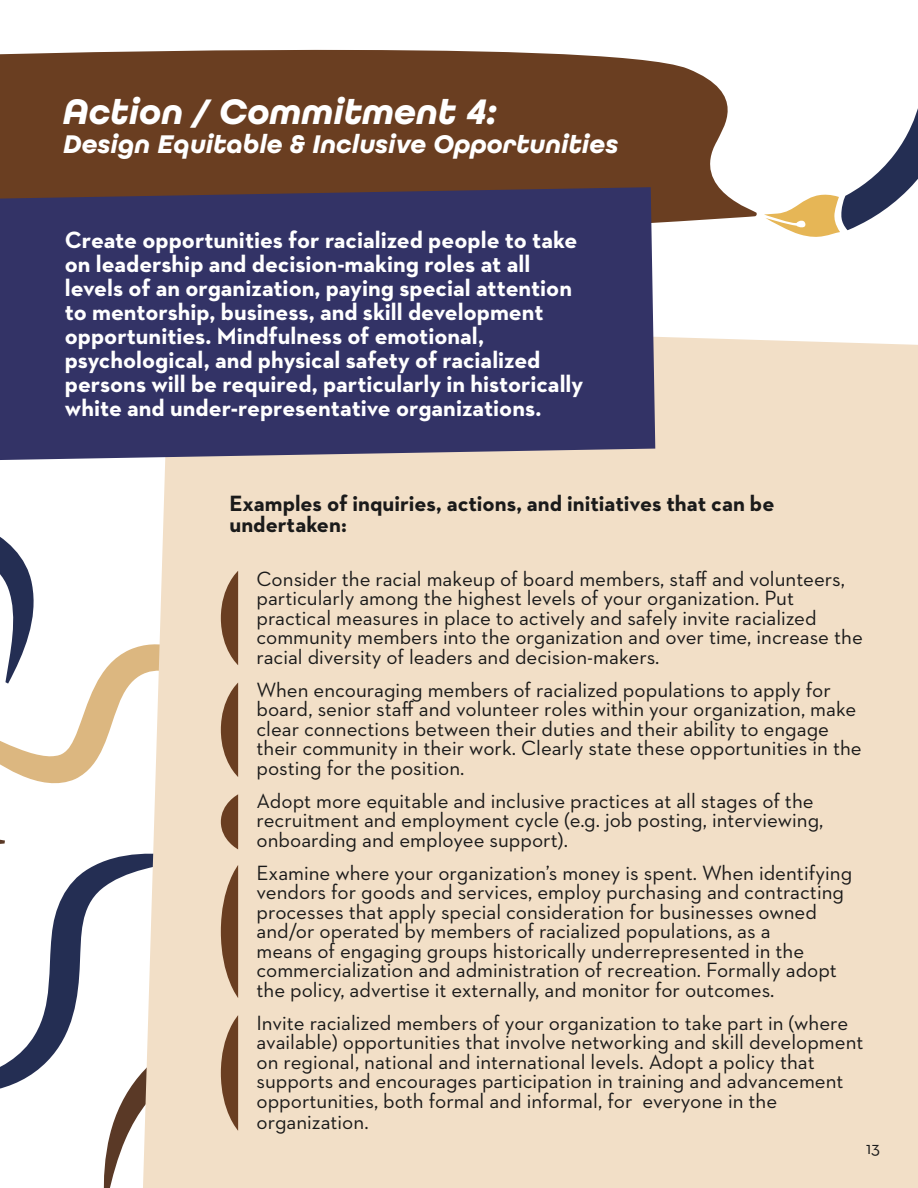
<style>
.page{position:relative;width:918px;height:1188px;background:#fff}
.page>*{position:absolute;margin:0;border:0;box-sizing:border-box;transform-origin:0 0}
.t1{font:italic 700 37.5px "All Round Gothic";color:#fff}
.t2{font:italic 700 27px "All Round Gothic";color:#fff}
.t3{font:700 24px/24px "Neutraface 2 Text";color:#fff}
.t4{font:700 22.5px/21px "Neutraface 2 Text";color:#1a1a1a}
.t5{font:21px/19.5px "Neutraface 2 Text";color:#1a1a1a}
.t6{font:18px "Neutraface 2 Text";color:#1a1a1a}
</style>
<div class="page">
<svg style="left:39px;top:646px;width:99px;height:138px"></svg>
<svg style="left:0;top:537px;width:39px;height:307px"></svg>
<svg style="left:103px;top:1099px;width:35px;height:89px"></svg>
<svg style="left:0;top:854px;width:138px;height:245px"></svg>
<div style="left:138px;top:336px;width:780px;height:852px;background:#f2dfc7"></div>
<svg style="left:841px;top:108px;width:77px;height:122px"></svg>
<svg style="left:764px;top:194px;width:76px;height:43px"></svg>
<svg style="left:0;top:49px;width:757px;height:174px;fill:#6a3e21"></svg>
<div style="left:0;top:187px;width:655px;height:273px;background:#336"></div>
<svg style="left:221px;top:571px;width:17px;height:94px"></svg>
<svg style="left:221px;top:683px;width:17px;height:94px"></svg>
<svg style="left:221px;top:794px;width:17px;height:55px"></svg>
<svg style="left:221px;top:865px;width:17px;height:133px"></svg>
<svg style="left:221px;top:1015px;width:17px;height:116px"></svg>
<h1 class="t1" style="left:63px;top:90px;width:435px">Action / Commitment 4:</h1>
<p class="t2" style="left:63px;top:128px;width:557px">Design Equitable &amp; Inclusive Opportunities</p>
<p class="t3" style="left:65px;top:228px;width:520px">Create opportunities for racialized people to take on leadership and decision-making roles at all levels of an organization, paying special attention to mentorship, business, and skill development opportunities. Mindfulness of emotional, psychological, and physical safety of racialized persons will be required, particularly in historically white and under-representative organizations.</p>
<p class="t4" style="left:230px;top:493px;width:546px">Examples of inquiries, actions, and initiatives that can be undertaken:</p>
<p class="t5" style="left:256px;top:569px;width:608px">Consider the racial makeup of board members, staff and volunteers, particularly among the highest levels of your organization. Put practical measures in place to actively and safely invite racialized community members into the organization and over time, increase the racial diversity of leaders and decision-makers.</p>
<p class="t5" style="left:256px;top:680px;width:607px">When encouraging members of racialized populations to apply for board, senior staff and volunteer roles within your organization, make clear connections between their duties and their ability to engage their community in their work. Clearly state these opportunities in the posting for the position.</p>
<p class="t5" style="left:256px;top:791px;width:569px">Adopt more equitable and inclusive practices at all stages of the recruitment and employment cycle (e.g. job posting, interviewing, onboarding and employee support).</p>
<p class="t5" style="left:256px;top:863px;width:597px">Examine where your organization’s money is spent. When identifying vendors for goods and services, employ purchasing and contracting processes that apply special consideration for businesses owned and/or operated by members of racialized populations, as a<br>means of engaging groups historically underrepresented in the commercialization and administration of recreation. Formally adopt the policy, advertise it externally, and monitor for outcomes.</p>
<p class="t5" style="left:256px;top:1013px;width:609px">Invite racialized members of your organization to take part in (where available) opportunities that involve networking and skill development on regional, national and international levels. Adopt a policy that supports and encourages participation in training and advancement opportunities, both formal and informal, for everyone in the organization.</p>
<p class="t6" style="left:866px;top:1137px;width:15px">13</p>
</div>
